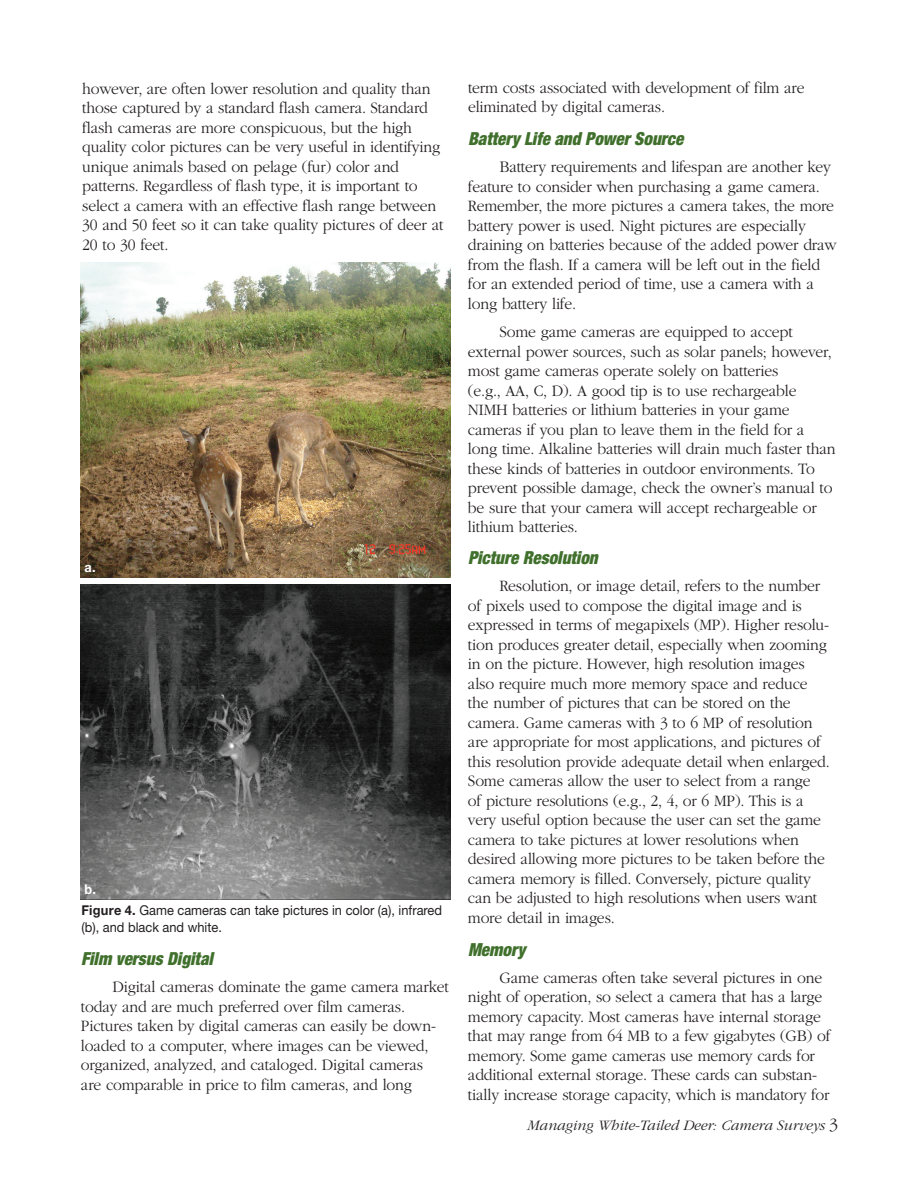
<style>
.page{position:relative;width:918px;height:1188px;background:#fff}
.page>*{position:absolute;margin:0;border:0;box-sizing:border-box;transform-origin:0 0}
.t1{font:italic 900 condensed 18px "Helvetica Neue LT Std";color:#40702c;scale:.95 1}
.t2{font:300 16.5px/19.5px "ITC Garamond Std";letter-spacing:-.01em;color:#231f20;scale:.95 1}
.t3{font:italic 300 15px "ITC Garamond Std";color:#231f20}
.t4{font:13.5px/16.5px "Helvetica Neue LT Std";color:#231f20;scale:.95 1}
.t5{font:700 13.5px "Helvetica Neue LT Std";color:#fff;scale:.95 1}
.s1{font-weight:700}
.s2{font-style:normal;font-size:18px}
</style>
<div class="page">
<img style="left:80px;top:262px;width:371px;height:315px">
<img style="left:80px;top:584px;width:370px;height:315px">
<p class="t2" style="left:82px;top:79px;width:382px">however, are often lower resolution and quality than those captured by a standard flash camera. Standard flash cameras are more conspicuous, but the high quality color pictures can be very useful in identifying unique animals based on pelage (fur) color and patterns. Regardless of flash type, it is important to select a camera with an effective flash range between 30 and 50 feet so it can take quality pictures of deer at 20 to 30 feet.</p>
<p class="t2" style="left:468px;top:78px;width:356px">term costs associated with development of film are eliminated by digital cameras.</p>
<p class="t1" style="left:468px;top:128px;width:228px">Battery Life and Power Source</p>
<p class="t2" style="left:468px;top:157px;width:390px;text-indent:32px">Battery requirements and lifespan are another key feature to consider when purchasing a game camera.<br>Remember, the more pictures a camera takes, the more battery power is used. Night pictures are especially draining on batteries because of the added power draw from the flash. If a camera will be left out in the field for an extended period of time, use a camera with a long battery life.</p>
<p class="t2" style="left:468px;top:322px;width:388px;text-indent:32px">Some game cameras are equipped to accept external power sources, such as solar panels; however, most game cameras operate solely on batteries<br>(e.g., AA, C, D). A good tip is to use rechargeable NIMH batteries or lithium batteries in your game cameras if you plan to leave them in the field for a long time. Alkaline batteries will drain much faster than these kinds of batteries in outdoor environments. To prevent possible damage, check the owner’s manual to be sure that your camera will accept rechargeable or lithium batteries.</p>
<p class="t1" style="left:468px;top:547px;width:138px">Picture Resolution</p>
<p class="t2" style="left:468px;top:577px;width:382px;text-indent:32px">Resolution, or image detail, refers to the number of pixels used to compose the digital image and is expressed in terms of megapixels (MP). Higher resolu&shy;tion produces greater detail, especially when zooming in on the picture. However, high resolution images also require much more memory space and reduce the number of pictures that can be stored on the camera. Game cameras with 3 to 6 MP of resolution are appropriate for most applications, and pictures of this resolution provide adequate detail when enlarged.<br>Some cameras allow the user to select from a range<br>of picture resolutions (e.g., 2, 4, or 6 MP). This is a very useful option because the user can set the game camera to take pictures at lower resolutions when desired allowing more pictures to be taken before the camera memory is filled. Conversely, picture quality can be adjusted to high resolutions when users want more detail in images.</p>
<p class="t1" style="left:468px;top:938px;width:62px">Memory</p>
<p class="t2" style="left:468px;top:968px;width:383px;text-indent:32px">Game cameras often take several pictures in one night of operation, so select a camera that has a large memory capacity. Most cameras have internal storage that may range from 64 MB to a few gigabytes (GB) of memory. Some game cameras use memory cards for additional external storage. These cards can substan&shy;tially increase storage capacity, which is mandatory for</p>
<p class="t5" style="left:84px;top:559px;width:13px">a.</p>
<p class="t5" style="left:84px;top:881px;width:14px">b.</p>
<p class="t4" style="left:82px;top:902px;width:381px"><span class="s1">Figure 4.</span> Game cameras can take pictures in color (a), infrared (b), and black and white.</p>
<p class="t1" style="left:81px;top:948px;width:140px">Film versus Digital</p>
<p class="t2" style="left:81px;top:978px;width:389px;text-indent:32px">Digital cameras dominate the game camera market today and are much preferred over film cameras.<br>Pictures taken by digital cameras can easily be down&shy;loaded to a computer, where images can be viewed, organized, analyzed, and cataloged. Digital cameras<br>are comparable in price to film cameras, and long</p>
<p class="t3" style="left:528px;top:1117px;width:312px">Managing White-Tailed Deer: Camera Surveys <span class="s2">3</span></p>
</div>
